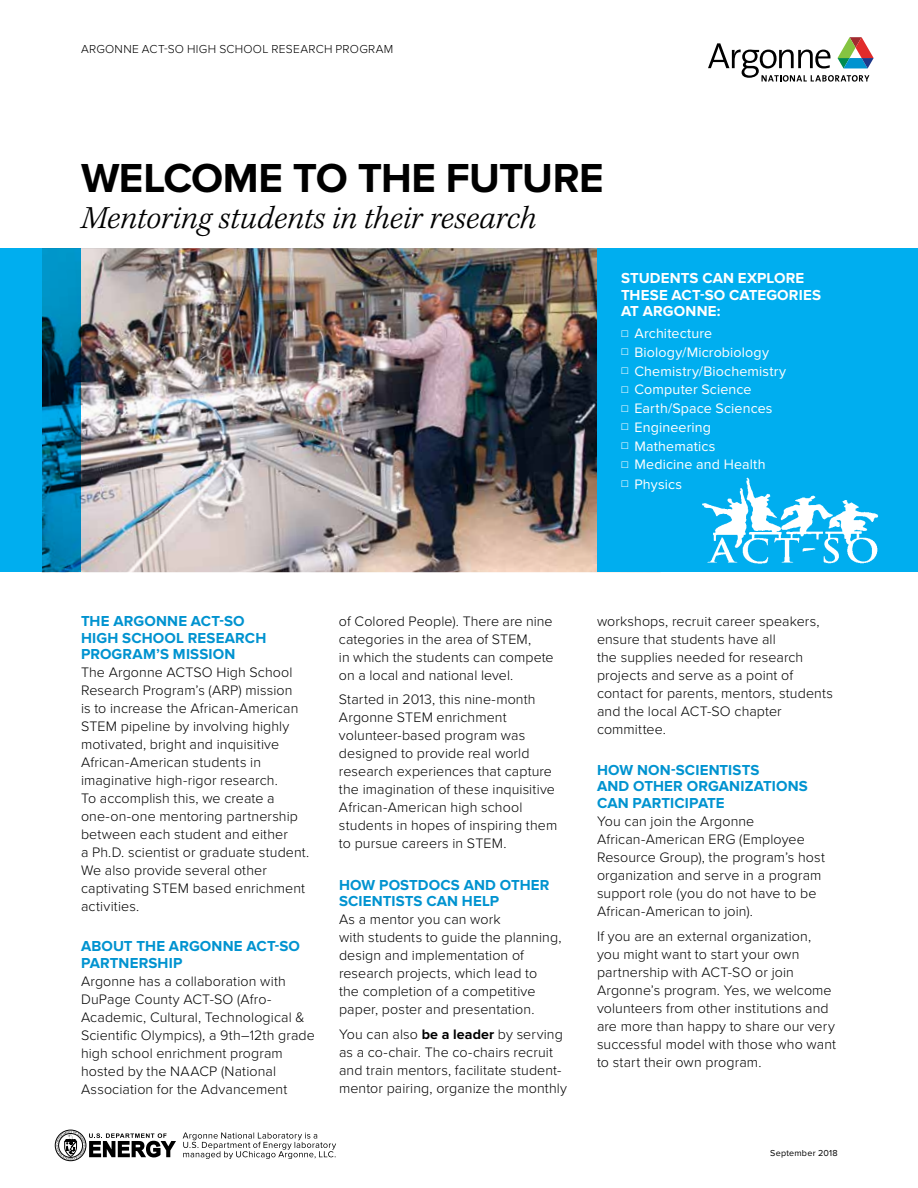
<style>
.page{position:relative;width:918px;height:1188px;background:#fff}
.page>*{position:absolute;margin:0;border:0;box-sizing:border-box;transform-origin:0 0}
.t1{font:700 42px "Proxima Nova";letter-spacing:-.015em;color:#000}
.t2{font:italic 300 33px "Kepler Std";letter-spacing:-.005em;color:#000}
.t3{font:700 15px/16.5px "Proxima Nova";letter-spacing:.01em;color:#0093d0}
.t4{font:700 15px/16.5px "Proxima Nova";letter-spacing:.01em;color:#fff}
.t5{font:300 14.25px/18px "Proxima Nova";letter-spacing:.005em;color:#000}
.t6{font:14.25px/18.9px "Proxima Nova";letter-spacing:.01em;color:#fff}
.t7{font:300 12px "Proxima Nova";letter-spacing:.025em;color:#000}
.t8{font:9px "Proxima Nova";letter-spacing:.025em;color:#000}
.s1{font-weight:300;font-size:11.4px}
.s2{font-weight:700}
</style>
<div class="page">
<svg style="left:708px;top:37px;width:166px;height:45px"></svg>
<svg style="left:55px;top:1130px;width:121px;height:31px"></svg>
<svg style="left:183px;top:1133px;width:153px;height:26px"></svg>
<img style="left:81px;top:248px;width:516px;height:324px">
<svg style="left:42px;top:248px;width:39px;height:324px;background:#006e99"></svg>
<div style="left:0;top:248px;width:42px;height:324px;background:#00aeef"></div>
<div style="left:597px;top:248px;width:321px;height:324px;background:#00aeef"></div>
<img style="left:702px;top:477px;width:177px;height:87px">
<p class="t7" style="left:81px;top:42px;width:314px">ARGONNE ACT-SO HIGH SCHOOL RESEARCH PROGRAM</p>
<h1 class="t1" style="left:81px;top:154px;width:524px">WELCOME TO THE FUTURE</h1>
<h2 class="t2" style="left:81px;top:199px;width:457px">Mentoring students in their research</h2>
<p class="t4" style="left:621px;top:271px;width:202px">STUDENTS CAN EXPLORE<br>THESE ACT-SO CATEGORIES<br>AT ARGONNE:</p>
<p class="t6" style="left:621px;top:324px;width:167px"><span class="s1">☐</span> Architecture<br><span class="s1">☐</span> Biology/Microbiology<br><span class="s1">☐</span> Chemistry/Biochemistry <span class="s1">☐</span> Computer Science<br><span class="s1">☐</span> Earth/Space Sciences<br><span class="s1">☐</span> Engineering<br><span class="s1">☐</span> Mathematics<br><span class="s1">☐</span> Medicine and Health<br><span class="s1">☐</span> Physics</p>
<p class="t3" style="left:81px;top:614px;width:187px">THE ARGONNE ACT-SO<br>HIGH SCHOOL RESEARCH<br>PROGRAM’S MISSION</p>
<p class="t5" style="left:81px;top:664px;width:230px">The Argonne ACTSO High School<br>Research Program’s (ARP) mission<br>is to increase the African-American<br>STEM pipeline by involving highly motivated, bright and inquisitive<br>African-American students in imaginative high-rigor research.<br>To accomplish this, we create a one-on-one mentoring partnership between each student and either<br>a Ph.D. scientist or graduate student.<br>We also provide several other captivating STEM based enrichment activities.</p>
<p class="t3" style="left:81px;top:939px;width:221px">ABOUT THE ARGONNE ACT-SO<br>PARTNERSHIP</p>
<p class="t5" style="left:81px;top:972px;width:235px">Argonne has a collaboration with DuPage County ACT-SO (Afro-Academic, Cultural, Technological &amp; Scientific Olympics), a 9th–12th grade high school enrichment program hosted by the NAACP (National Association for the Advancement</p>
<p class="t5" style="left:339px;top:612px;width:216px">of Colored People). There are nine categories in the area of STEM,<br>in which the students can compete on a local and national level.</p>
<p class="t5" style="left:339px;top:691px;width:220px">Started in 2013, this nine-month<br>Argonne STEM enrichment volunteer-based program was designed to provide real world research experiences that capture the imagination of these inquisitive<br>African-American high school students in hopes of inspiring them to pursue careers in STEM.</p>
<p class="t3" style="left:339px;top:877px;width:212px">HOW POSTDOCS AND OTHER<br>SCIENTISTS CAN HELP</p>
<p class="t5" style="left:339px;top:911px;width:224px">As a mentor you can work<br>with students to guide the planning, design and implementation of research projects, which lead to<br>the completion of a competitive paper, poster and presentation.</p>
<p class="t5" style="left:339px;top:1025px;width:230px">You can also <span class="s2">be a leader</span> by serving as a co-chair. The co-chairs recruit and train mentors, facilitate student&shy;mentor pairing, organize the monthly</p>
<p class="t5" style="left:597px;top:612px;width:237px">workshops, recruit career speakers, ensure that students have all<br>the supplies needed for research projects and serve as a point of contact for parents, mentors, students and the local ACT-SO chapter committee.</p>
<p class="t3" style="left:597px;top:762px;width:212px">HOW NON-SCIENTISTS<br>AND OTHER ORGANIZATIONS<br>CAN PARTICIPATE</p>
<p class="t5" style="left:597px;top:812px;width:229px">You can join the Argonne<br>African-American ERG (Employee<br>Resource Group), the program’s host organization and serve in a program support role (you do not have to be<br>African-American to join).</p>
<p class="t5" style="left:597px;top:927px;width:241px">If you are an external organization, you might want to start your own partnership with ACT-SO or join Argonne’s program. Yes, we welcome volunteers from other institutions and are more than happy to share our very successful model with those who want to start their own program.</p>
<p class="t8" style="left:770px;top:1148px;width:69px">September 2018</p>
</div>
